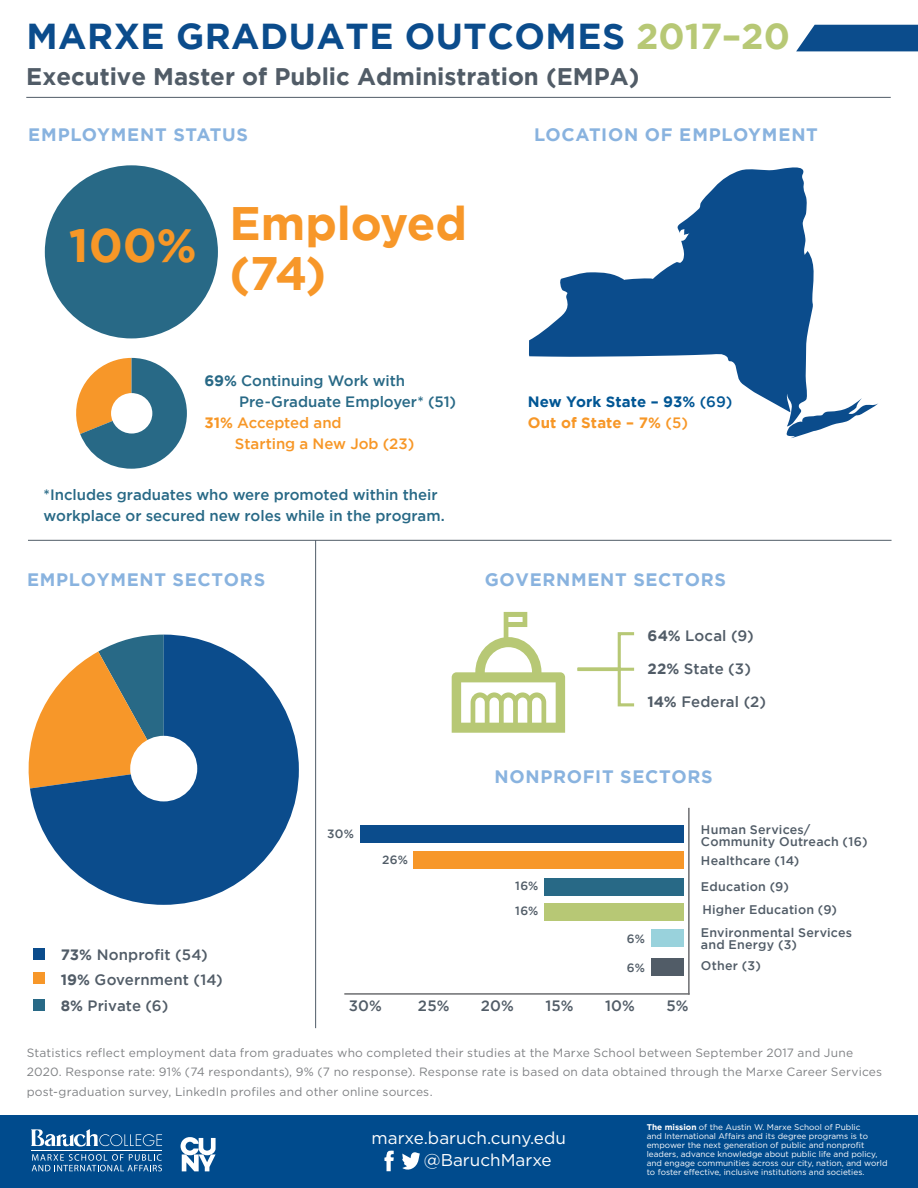
<style>
.page{position:relative;width:918px;height:1188px;background:#fff}
.page>*{position:absolute;margin:0;border:0;box-sizing:border-box;transform-origin:0 0}
.t1{font:700 46.8px/49.5px "Gotham";letter-spacing:-.005em;color:#f79729}
.t2{font:700 46.8px "Gotham";color:#f79727}
.t3{font:700 36px "Gotham";letter-spacing:.015em;color:#0b4c8c}
.t4{font:700 24px "Gotham";color:#515c67}
.t5{font:700 18px "Gotham";letter-spacing:.04em;color:#89b3df}
.t6{font:17.1px/21.8px "Gotham";color:#fff}
.t7{font:500 15px/21px "Gotham";letter-spacing:-.005em;color:#286986}
.t8{font:500 15px/25.5px "Gotham";letter-spacing:.01em;color:#515c67}
.t9{font:700 15px/21px "Gotham";letter-spacing:.005em;color:#015694}
.t10{font:500 15px "Gotham";color:#f79727}
.t11{font:500 12.45px/23px "Gotham";letter-spacing:.015em;color:#515c67}
.t12{font:12px/19.5px "Gotham";letter-spacing:.015em;color:#808285}
.t13{font:500 12px "Gotham";letter-spacing:.025em;color:#515c67}
.t14{font:8.25px/9px "Gotham";color:#fff}
.s1{color:#b7c875}
.s2{font-weight:700}
.s3{font-weight:500}
.s4{color:#f79727}
.s5{font-weight:500;color:#f79727}
</style>
<div class="page">
<svg style="left:30px;top:635px;width:269px;height:270px;fill:#0b4c8c"></svg>
<hr style="left:26px;top:97px;width:865px;height:1px;background:#505c67">
<div style="left:0;top:1115px;width:918px;height:73px;background:#004b8d"></div>
<svg style="left:31px;top:1129px;width:131px;height:18px"></svg>
<hr style="left:32px;top:1150px;width:130px;height:1px;background:#fff">
<svg style="left:32px;top:1154px;width:130px;height:17px"></svg>
<svg style="left:181px;top:1137px;width:35px;height:34px"></svg>
<svg style="left:402px;top:1152px;width:18px;height:18px"></svg>
<svg style="left:384px;top:1150px;width:10px;height:21px"></svg>
<svg style="left:796px;top:25px;width:122px;height:26px"></svg>
<hr style="left:28px;top:540px;width:864px;height:1px;background:#505c67">
<svg style="left:529px;top:167px;width:285px;height:242px;fill:#0b4c8c"></svg>
<svg style="left:784px;top:398px;width:94px;height:40px"></svg>
<div style="left:33px;top:949px;width:11px;height:11px;background:#0b4c8c"></div>
<div style="left:33px;top:973px;width:11px;height:11px;background:#f79729"></div>
<div style="left:33px;top:1000px;width:11px;height:11px;background:#286986"></div>
<hr style="left:315px;top:540px;width:1px;height:488px;background:#505c67">
<div style="left:45px;top:165px;width:173px;height:173px;background:#286986;border-radius:50%"></div>
<svg style="left:76px;top:358px;width:111px;height:111px"></svg>
<div style="left:111px;top:393px;width:41px;height:41px;background:#fff;border-radius:50%"></div>
<div style="left:130px;top:736px;width:67px;height:65px;background:#fff;border-radius:50%"></div>
<svg style="left:452px;top:612px;width:113px;height:121px"></svg>
<svg style="left:577px;top:632px;width:58px;height:75px"></svg>
<hr style="left:578px;top:668px;width:56px;height:3px;background:#b7c875">
<div style="left:651px;top:930px;width:33px;height:17px;background:#99d2dc"></div>
<div style="left:544px;top:903px;width:140px;height:17px;background:#b7c875"></div>
<div style="left:544px;top:878px;width:140px;height:17px;background:#286986"></div>
<hr style="left:688px;top:808px;width:2px;height:187px;background:#6c6d70">
<hr style="left:344px;top:993px;width:346px;height:2px;background:#6c6d70">
<div style="left:414px;top:852px;width:270px;height:17px;background:#f79729"></div>
<div style="left:361px;top:826px;width:323px;height:17px;background:#0b4c8c"></div>
<div style="left:651px;top:958px;width:33px;height:17px;background:#515c67"></div>
<h2 class="t3" style="left:27px;top:15px;width:765px">MARXE GRADUATE OUTCOMES <span class="s1">2017–20</span></h2>
<h3 class="t4" style="left:26px;top:62px;width:615px">Executive Master of Public Administration (EMPA)</h3>
<h3 class="t5" style="left:28px;top:125px;width:222px">EMPLOYMENT STATUS</h3>
<h1 class="t2" style="left:69px;top:219px;width:129px">100%</h1>
<h1 class="t1" style="left:229px;top:198px;width:239px">Employed (74)</h1>
<h3 class="t5" style="left:534px;top:124px;width:285px">LOCATION OF EMPLOYMENT</h3>
<p class="t7" style="left:204px;top:370px;width:202px"><span class="s2">69%</span> Continuing Work with</p>
<p class="t7" style="left:239px;top:391px;width:218px">Pre-Graduate Employer* (51)</p>
<p class="t10" style="left:204px;top:415px;width:139px"><span class="s2">31%</span> Accepted and</p>
<p class="t10" style="left:235px;top:436px;width:181px">Starting a New Job (23)</p>
<p class="t7" style="left:44px;top:483px;width:403px">*Includes graduates who were promoted within their workplace or secured new roles while in the program.</p>
<h3 class="t5" style="left:27px;top:569px;width:240px">EMPLOYMENT SECTORS</h3>
<p class="t9" style="left:528px;top:391px;width:206px">New York State – 93% <span class="s3">(69)<br></span><span class="s4">Out of State – 7%</span> <span class="s5">(5)</span></p>
<h3 class="t5" style="left:485px;top:569px;width:243px">GOVERNMENT SECTORS</h3>
<p class="t8" style="left:648px;top:623px;width:108px"><span class="s2">64%</span> Local (9)</p>
<p class="t8" style="left:648px;top:656px;width:105px"><span class="s2">22%</span> State (3)</p>
<p class="t8" style="left:648px;top:689px;width:120px"><span class="s2">14%</span> Federal (2)</p>
<h3 class="t5" style="left:495px;top:766px;width:220px">NONPROFIT SECTORS</h3>
<p class="t8" style="left:61px;top:942px;width:164px"><span class="s2">73%</span> Nonprofit (54)<br><span class="s2">19%</span> Government (14)<br><span class="s2">8%</span> Private (6)</p>
<p class="t13" style="left:327px;top:827px;width:28px">30%</p>
<p class="t13" style="left:382px;top:852px;width:27px">26%</p>
<p class="t13" style="left:515px;top:879px;width:25px">16%</p>
<p class="t13" style="left:515px;top:904px;width:25px">16%</p>
<p class="t13" style="left:627px;top:932px;width:20px">6%</p>
<p class="t13" style="left:627px;top:960px;width:20px">6%</p>
<p class="t8" style="left:349px;top:993px;width:35px">30%</p>
<p class="t8" style="left:418px;top:993px;width:33px">25%</p>
<p class="t8" style="left:481px;top:993px;width:35px">20%</p>
<p class="t8" style="left:545px;top:993px;width:30px">15%</p>
<p class="t8" style="left:605px;top:993px;width:31px">10%</p>
<p class="t8" style="left:667px;top:993px;width:24px">5%</p>
<p class="t11" style="left:701px;top:818px;width:111px">Human Services/</p>
<p class="t11" style="left:701px;top:849px;width:100px">Healthcare (14)</p>
<p class="t11" style="left:701px;top:830px;width:168px">Community Outreach (16)</p>
<p class="t11" style="left:701px;top:875px;width:153px">Education (9)<br>Higher Education (9)<br>Environmental Services</p>
<p class="t11" style="left:701px;top:954px;width:61px">Other (3)</p>
<p class="t11" style="left:701px;top:933px;width:98px">and Energy (3)</p>
<p class="t12" style="left:27px;top:1043px;width:857px">Statistics reflect employment data from graduates who completed their studies at the Marxe School between September 2017 and June<br>2020. Response rate: 91% (74 respondants), 9% (7 no response). Response rate is based on data obtained through the Marxe Career Services post-graduation survey, LinkedIn profiles and other online sources.</p>
<h3 class="t6" style="left:424px;top:1127px;width:144px;text-indent:-52px">marxe.baruch.cuny.edu @BaruchMarxe</h3>
<p class="t14" style="left:647px;top:1122px;width:242px"><span class="s2">The mission</span> of the Austin W. Marxe School of Public<br>and International Affairs and its degree programs is to empower the next generation of public and nonprofit leaders, advance knowledge about public life and policy, and engage communities across our city, nation, and world to foster effective, inclusive institutions and societies.</p>
</div>
